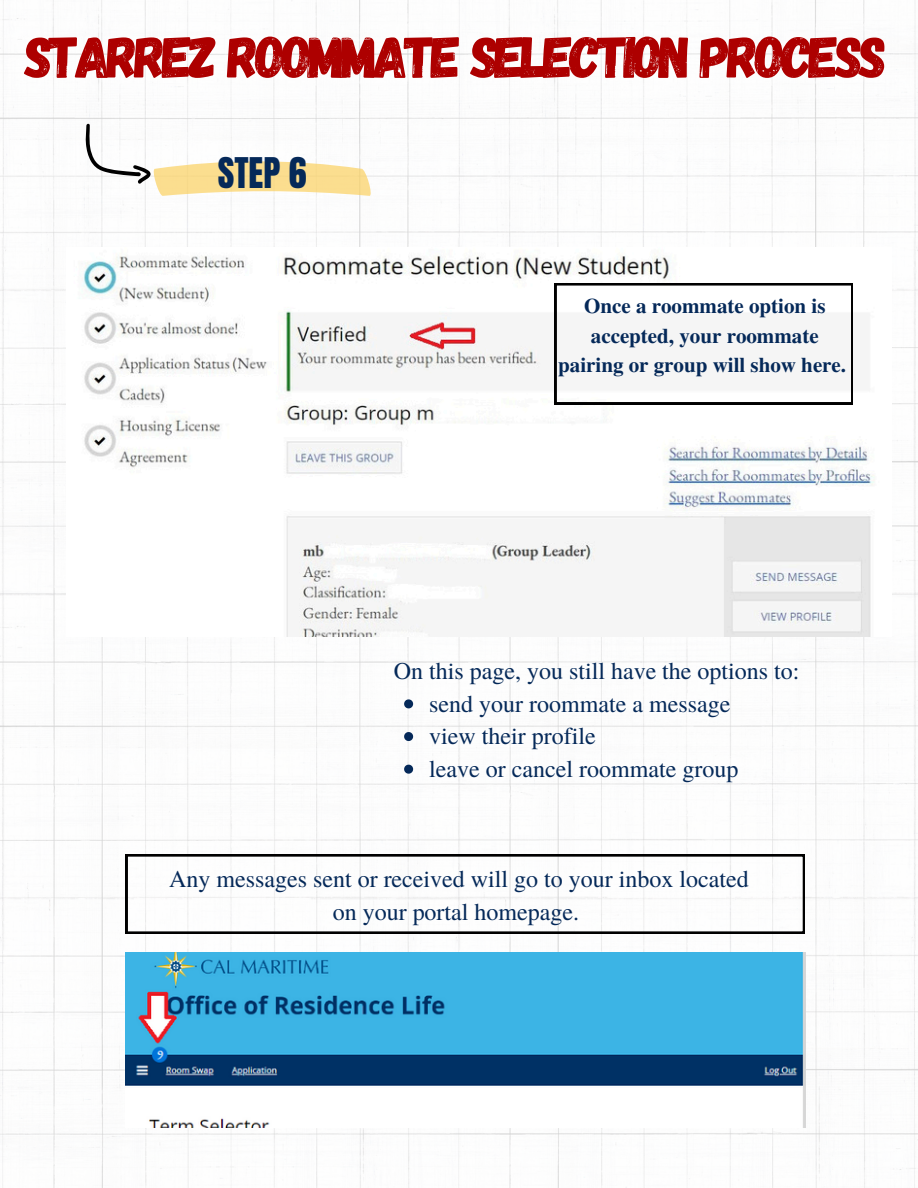
<style>
.page{position:relative;width:918px;height:1188px;background:#fff}
.page>*{position:absolute;margin:0;border:0;box-sizing:border-box;transform-origin:0 0}
.t1{font:58.5px "Gagalin";letter-spacing:-.07em;color:#ad0000}
.t2{font:36px "Anton";color:#052959}
.t3{font:24px/32.7px "Te X Gyre Termes";color:#052959;text-align:center}
.t4{font:700 21px/29.2px "Te X Gyre Termes";color:#052959;text-align:center}
</style>
<div class="page">
<img style="left:0;top:0;width:918px;height:1188px">
<svg style="left:86px;top:124px;width:286px;height:72px"></svg>
<img style="left:67px;top:248px;width:825px;height:389px">
<svg style="left:555px;top:283px;width:298px;height:121px"></svg>
<img style="left:126px;top:953px;width:679px;height:174px">
<svg style="left:126px;top:854px;width:679px;height:79px"></svg>
<svg style="left:404px;top:699px;width:9px;height:9px"></svg>
<svg style="left:404px;top:732px;width:9px;height:9px"></svg>
<svg style="left:404px;top:765px;width:9px;height:9px"></svg>
<p class="t1" style="left:25px;top:19px;width:864px">STARREZ ROOMMATE SELECTION PROCESS</p>
<h2 class="t2" style="left:218px;top:147px;width:90px">STEP 6</h2>
<p class="t4" style="left:558px;top:290px;width:290px">Once a roommate option is accepted, your roommate pairing or group will show here.</p>
<p class="t3" style="left:394px;top:654px;width:407px">On this page, you still have the options to:</p>
<h3 class="t3" style="left:429px;top:686px;width:303px">send your roommate a message</h3>
<p class="t3" style="left:429px;top:719px;width:168px">view their profile</p>
<p class="t3" style="left:429px;top:751px;width:311px">leave or cancel roommate group</p>
<p class="t3" style="left:169px;top:862px;width:581px">Any messages sent or received will go to your inbox located on your portal homepage.</p>
</div>
